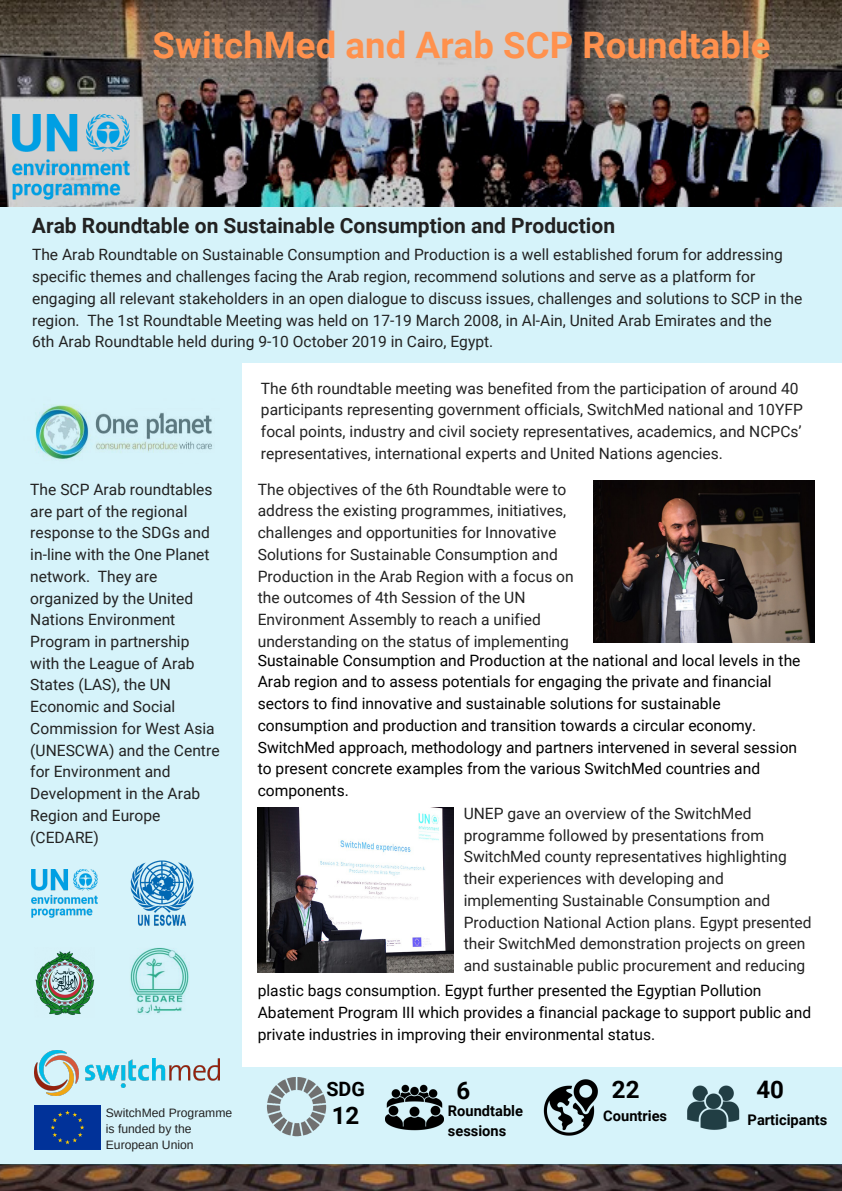
<style>
.page{position:relative;width:842px;height:1191px;background:#fff}
.page>*{position:absolute;margin:0;border:0;box-sizing:border-box;transform-origin:0 0}
.t1{font:700 36.5px "Roboto";letter-spacing:.005em;color:#ff914d}
.t2{font:700 24.1px "Roboto";color:#000}
.t3{font:700 21px "Roboto";color:#222}
.t4{font:700 19.8px "Roboto";color:#000}
.t5{font:15.6px/21.7px "Roboto";color:#222}
.t6{font:15.6px/21.7px "Roboto";color:#000}
.t7{font:700 14.7px/19.8px "Roboto";color:#000}
.t8{font:12.2px/16px "Arimo";color:#222}
</style>
<div class="page">
<div style="left:0;top:204px;width:842px;height:159px;background:#d6f3fa"></div>
<img style="left:0;top:1165px;width:842px;height:25px">
<div style="left:0;top:363px;width:242px;height:703px;background:#d6f3fa"></div>
<div style="left:0;top:1067px;width:842px;height:98px;background:#d6f3fa"></div>
<img style="left:130px;top:860px;width:64px;height:66px">
<img style="left:32px;top:869px;width:65px;height:48px">
<img style="left:267px;top:1077px;width:59px;height:58px">
<img style="left:385px;top:1084px;width:59px;height:47px">
<img style="left:543px;top:1079px;width:55px;height:57px">
<div style="left:34px;top:1105px;width:67px;height:44px;background:#013299"></div>
<img style="left:34px;top:1050px;width:44px;height:44px">
<img style="left:85px;top:1058px;width:135px;height:29px">
<img style="left:0;top:0;width:842px;height:206px">
<img style="left:13px;top:115px;width:116px;height:85px">
<img style="left:258px;top:807px;width:195px;height:165px">
<img style="left:593px;top:480px;width:222px;height:162px">
<h1 class="t1" style="left:153px;top:24px;width:619px">SwitchMed and Arab SCP Roundtable</h1>
<h3 class="t3" style="left:32px;top:213px;width:585px">Arab Roundtable on Sustainable Consumption and Production</h3>
<p class="t5" style="left:32px;top:244px;width:772px">The Arab Roundtable on Sustainable Consumption and Production is a well established forum for addressing specific themes and challenges facing the Arab region, recommend solutions and serve as a platform for engaging all relevant stakeholders in an open dialogue to discuss issues, challenges and solutions to SCP in the region. The 1st Roundtable Meeting was held on 17-19 March 2008, in Al-Ain, United Arab Emirates and the<br>6th Arab Roundtable held during 9-10 October 2019 in Cairo, Egypt.</p>
<p class="t5" style="left:261px;top:377px;width:543px">The 6th roundtable meeting was benefited from the participation of around 40 participants representing government officials, SwitchMed national and 10YFP focal points, industry and civil society representatives, academics, and NCPCs’ representatives, international experts and United Nations agencies.</p>
<p class="t5" style="left:30px;top:478px;width:191px">The SCP Arab roundtables are part of the regional response to the SDGs and in-line with the One Planet network. They are organized by the United<br>Nations Environment<br>Program in partnership with the League of Arab<br>States (LAS), the UN<br>Economic and Social<br>Commission for West Asia (UNESCWA) and the Centre for Environment and<br>Development in the Arab<br>Region and Europe (CEDARE)</p>
<p class="t5" style="left:258px;top:478px;width:317px">The objectives of the 6th Roundtable were to address the existing programmes, initiatives, challenges and opportunities for Innovative Solutions for Sustainable Consumption and Production in the Arab Region with a focus on the outcomes of 4th Session of the UN Environment Assembly to reach a unified understanding on the status of implementing</p>
<p class="t6" style="left:258px;top:649px;width:544px">Sustainable Consumption and Production at the national and local levels in the Arab region and to assess potentials for engaging the private and financial sectors to find innovative and sustainable solutions for sustainable consumption and production and transition towards a circular economy.<br>SwitchMed approach, methodology and partners intervened in several session to present concrete examples from the various SwitchMed countries and components.</p>
<p class="t5" style="left:464px;top:802px;width:349px">UNEP gave an overview of the SwitchMed programme followed by presentations from SwitchMed county representatives highlighting their experiences with developing and implementing Sustainable Consumption and Production National Action plans. Egypt presented their SwitchMed demonstration projects on green and sustainable public procurement and reducing</p>
<p class="t8" style="left:106px;top:1104px;width:128px">SwitchMed Programme is funded by the<br>European Union</p>
<p class="t6" style="left:258px;top:979px;width:555px">plastic bags consumption. Egypt further presented the Egyptian Pollution<br>Abatement Program III which provides a financial package to support public and private industries in improving their environmental status.</p>
<h2 class="t2" style="left:456px;top:1076px;width:15px">6</h2>
<p class="t4" style="left:326px;top:1077px;width:40px">SDG</p>
<h2 class="t2" style="left:332px;top:1101px;width:29px">12</h2>
<p class="t7" style="left:448px;top:1101px;width:77px">Roundtable sessions</p>
<h2 class="t2" style="left:612px;top:1075px;width:29px">22</h2>
<p class="t7" style="left:603px;top:1105px;width:65px">Countries</p>
<h2 class="t2" style="left:756px;top:1075px;width:29px">40</h2>
<p class="t7" style="left:748px;top:1109px;width:81px">Participants</p>
</div>
